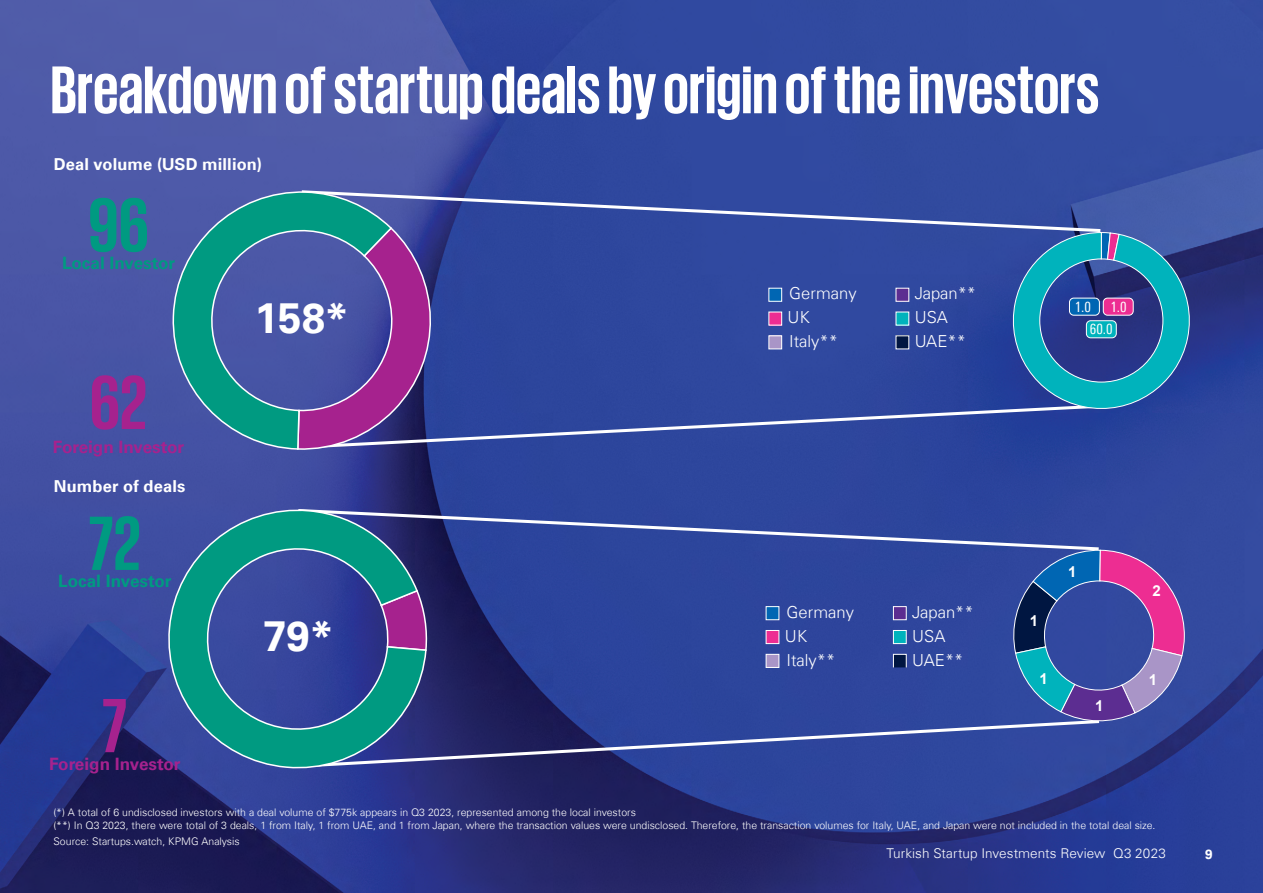
<style>
.page{position:relative;width:1263px;height:893px;background:#fff}
.page>*{position:absolute;margin:0;border:0;box-sizing:border-box;transform-origin:0 0}
.t1{font:700 78.45px "KPMG";color:#009a81}
.t2{font:700 78.45px "KPMG";color:#a6228e}
.t3{font:700 69px "KPMG";letter-spacing:-.005em;color:#fff}
.t4{font:700 42.15px "Universfor KPMG";color:#fff}
.t5{font:700 17.1px "Universfor KPMG";color:#a6228e}
.t6{font:700 17.1px "Universfor KPMG";color:#009a81}
.t7{font:300 16.65px/23.9px "Universfor KPMG";color:#fff}
.t8{font:700 16.5px "Universfor KPMG";letter-spacing:.005em;color:#fff}
.t9{font:700 15px "Arial";color:#fff}
.t10{font:condensed 14.4px "Universfor KPMG";color:#fff}
.t11{font:300 13.5px "Universfor KPMG";letter-spacing:.005em;color:#fff}
.t12{font:700 13.5px "Universfor KPMG";color:#fff}
.t13{font:300 10.5px/12.6px "Universfor KPMG";color:#fff}
</style>
<div class="page">
<img style="left:0;top:0;width:1263px;height:893px">
<svg style="left:171px;top:190px;width:125px;height:260px;background:#33749a"></svg>
<svg style="left:296px;top:189px;width:901px;height:261px;background:#38519f"></svg>
<svg style="left:163px;top:505px;width:264px;height:268px;background:#2b6996"></svg>
<svg style="left:295px;top:507px;width:890px;height:262px;background:#344a95"></svg>
<h2 class="t3" style="left:50px;top:55px;width:1051px">Breakdown of startup deals by origin of the investors</h2>
<h3 class="t8" style="left:54px;top:154px;width:210px">Deal volume (USD million)</h3>
<h1 class="t1" style="left:88px;top:186px;width:62px">96</h1>
<h3 class="t6" style="left:62px;top:252px;width:115px">Local Investor</h3>
<h1 class="t2" style="left:90px;top:363px;width:59px">62</h1>
<h3 class="t5" style="left:53px;top:437px;width:133px">Foreign Investor</h3>
<h3 class="t8" style="left:54px;top:476px;width:133px">Number of deals</h3>
<h1 class="t1" style="left:89px;top:504px;width:54px">72</h1>
<h3 class="t6" style="left:58px;top:571px;width:115px">Local Investor</h3>
<h1 class="t2" style="left:102px;top:686px;width:27px">7</h1>
<h3 class="t5" style="left:49px;top:754px;width:133px">Foreign Investor</h3>
<h3 class="t4" style="left:255px;top:293px;width:95px">158*</h3>
<h3 class="t4" style="left:263px;top:611px;width:72px">79*</h3>
<h3 class="t7" style="left:789px;top:281px;width:69px">Germany</h3>
<h3 class="t7" style="left:789px;top:329px;width:50px">Italy**</h3>
<h3 class="t7" style="left:915px;top:281px;width:63px">Japan**</h3>
<h3 class="t7" style="left:788px;top:305px;width:24px">UK</h3>
<h3 class="t7" style="left:915px;top:305px;width:53px">USA<br>UAE**</h3>
<h3 class="t10" style="left:1075px;top:298px;width:18px">1.0</h3>
<h3 class="t10" style="left:1110px;top:298px;width:18px">1.0</h3>
<h3 class="t10" style="left:1090px;top:320px;width:24px">60.0</h3>
<h3 class="t7" style="left:786px;top:600px;width:69px">Germany</h3>
<h3 class="t7" style="left:786px;top:648px;width:50px">Italy**</h3>
<h3 class="t7" style="left:912px;top:600px;width:63px">Japan**</h3>
<h3 class="t7" style="left:785px;top:624px;width:24px">UK</h3>
<h3 class="t7" style="left:912px;top:624px;width:53px">USA<br>UAE**</h3>
<h3 class="t9" style="left:1030px;top:610px;width:10px">1</h3>
<h3 class="t9" style="left:1039px;top:668px;width:10px">1</h3>
<h3 class="t9" style="left:1068px;top:561px;width:10px">1</h3>
<h3 class="t9" style="left:1095px;top:695px;width:10px">1</h3>
<h3 class="t9" style="left:1152px;top:580px;width:10px">2</h3>
<h3 class="t9" style="left:1149px;top:669px;width:10px">1</h3>
<p class="t13" style="left:53px;top:806px;width:1103px">(*) A total of 6 undisclosed investors with a deal volume of $775k appears in Q3 2023, represented among the local investors<br>(**) In Q3 2023, there were total of 3 deals, 1 from Italy, 1 from UAE, and 1 from Japan, where the transaction values were undisclosed. Therefore, the transaction volumes for Italy, UAE, and Japan were not included in the total deal size.</p>
<p class="t11" style="left:887px;top:845px;width:281px">Turkish Startup Investments Review Q3 2023</p>
<p class="t12" style="left:1205px;top:846px;width:9px">9</p>
<p class="t13" style="left:54px;top:835px;width:188px">Source: Startups.watch, KPMG Analysis</p>
</div>
